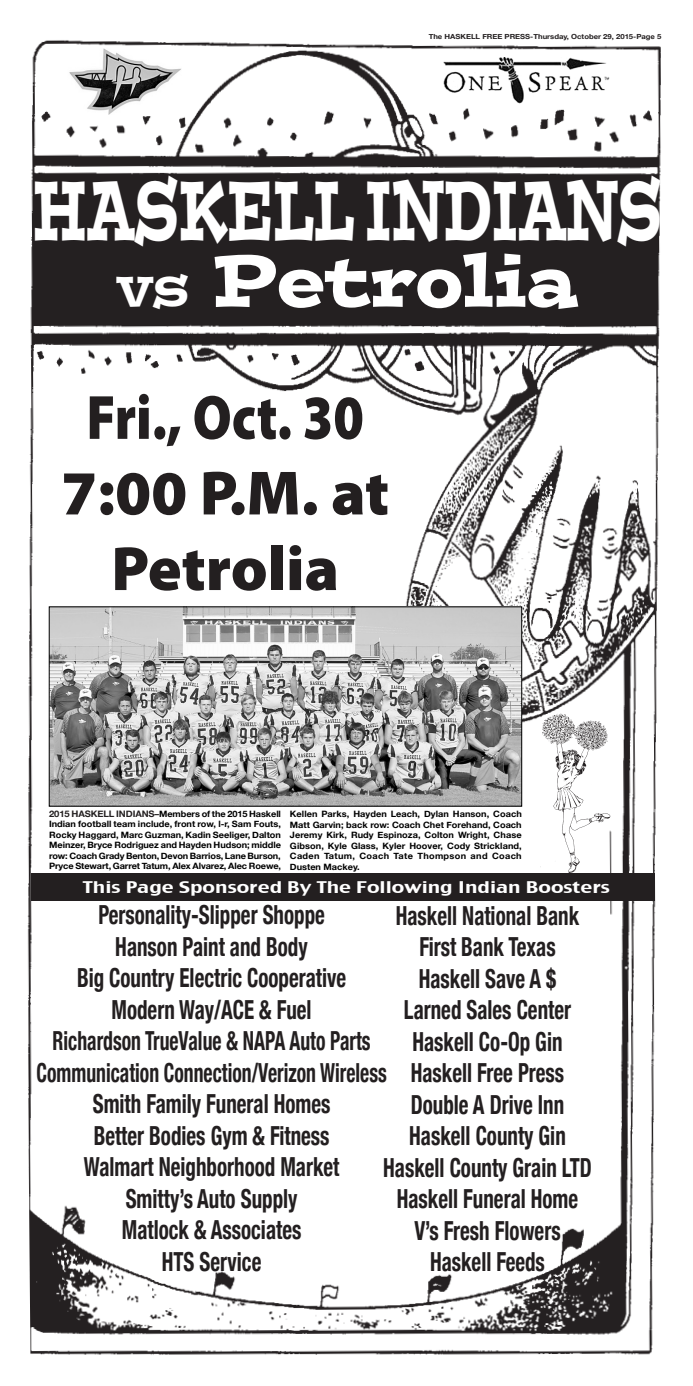
<style>
.page{position:relative;width:693px;height:1386px;background:#fff}
.page>*{position:absolute;margin:0;border:0;box-sizing:border-box;transform-origin:0 0}
.t1{font:84px "Postino Std";color:#fff;scale:.55 1}
.t2{font:73.5px "Postino Std";color:#fff;scale:.9 1}
.t3{font:900 63px/75.6px "Myriad Pro";color:#231f20;text-align:center;scale:.85 1}
.t4{font:700 condensed 26.25px/31.5px "Helvetica Neue";color:#231f20;text-align:center;scale:.8 1}
.t5{font:15.75px "Charcoal CY";color:#fff;scale:1.25 1}
.t6{font:700 8.75px/10.5px "Helvetica Neue";letter-spacing:-.01em;color:#000;text-align:justify;scale:1.05 1}
.t7{font:700 7px "Helvetica Neue";color:#231f20;scale:1.1 1}
.s1{font-size:42px}
.s2{font-size:8.92px;color:#231f20}
</style>
<div class="page">
<img style="left:27px;top:40px;width:634px;height:1315px">
<img style="left:67px;top:48px;width:114px;height:67px">
<img style="left:444px;top:57px;width:170px;height:48px">
<div style="left:32px;top:873px;width:623px;height:28px;background:#231f20"></div>
<img style="left:540px;top:712px;width:72px;height:161px">
<img style="left:51px;top:608px;width:469px;height:197px">
<div style="left:49px;top:606px;width:473px;height:201px;border:1px solid #000"></div>
<p class="t7" style="left:429px;top:31px;width:213px">The HASKELL FREE PRESS‑Thursday, October 29, 2015‑Page 5</p>
<p class="t1" style="left:33px;top:154px;width:1145px">HASKELL INDIANS</p>
<p class="t2" style="left:117px;top:232px;width:514px"><span class="s1">VS</span> Petrolia</p>
<p class="t3" style="left:61px;top:380px;width:387px">Fri., Oct. 30<br>7:00 P.M. at<br>Petrolia</p>
<p class="t6" style="left:49px;top:809px;width:222px"><span class="s2">2015 HASKELL INDIANS–</span>Members of the 2015 Haskell Indian football team include, front row, l-r, Sam Fouts, Rocky Haggard, Marc Guzman, Kadin Seeliger, Dalton Meinzer, Bryce Rodriguez and Hayden Hudson; middle row: Coach Grady Benton, Devon Barrios, Lane Burson, Pryce Stewart, Garret Tatum, Alex Alvarez, Alec Roewe,</p>
<p class="t6" style="left:290px;top:809px;width:222px">Kellen Parks, Hayden Leach, Dylan Hanson, Coach Matt Garvin; back row: Coach Chet Forehand, Coach Jeremy Kirk, Rudy Espinoza, Colton Wright, Chase Gibson, Kyle Glass, Kyler Hoover, Cody Strickland, Caden Tatum, Coach Tate Thompson and Coach Dusten Mackey.</p>
<p class="t5" style="left:83px;top:878px;width:423px">This Page Sponsored By The Following Indian Boosters</p>
<p class="t4" style="left:36px;top:897px;width:439px">Personality-Slipper Shoppe<br>Hanson Paint and Body<br>Big Country Electric Cooperative<br>Modern Way/ACE &amp; Fuel<br>Richardson TrueValue &amp; NAPA Auto Parts<br>Communication Connection/Verizon Wireless<br>Smith Family Funeral Homes<br>Better Bodies Gym &amp; Fitness<br>Walmart Neighborhood Market<br>Smitty’s Auto Supply<br>Matlock &amp; Associates<br>HTS Service</p>
<p class="t4" style="left:383px;top:898px;width:262px">Haskell National Bank<br>First Bank Texas<br>Haskell Save A $<br>Larned Sales Center<br>Haskell Co-Op Gin<br>Haskell Free Press<br>Double A Drive Inn<br>Haskell County Gin<br>Haskell County Grain LTD<br>Haskell Funeral Home<br>V’s Fresh Flowers<br>Haskell Feeds</p>
</div>
